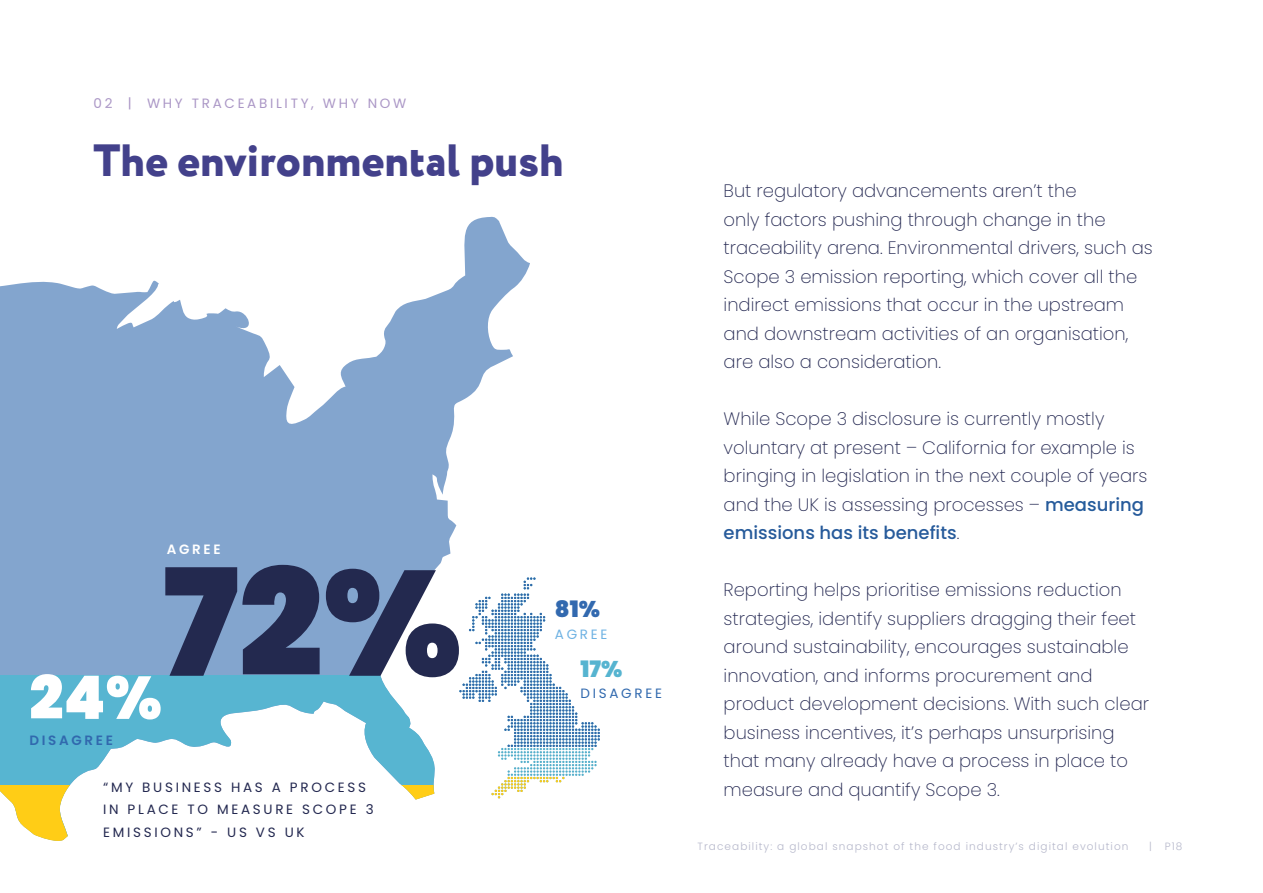
<style>
.page{position:relative;width:1263px;height:893px;background:#fff}
.page>*{position:absolute;margin:0;border:0;box-sizing:border-box;transform-origin:0 0}
.t1{font:900 148.5px "Poppins";color:#23294f}
.t2{font:900 60px "Poppins";color:#fff}
.t3{font:800 45px "Circe";color:#43418b}
.t4{font:900 22.65px "Poppins";color:#56b4d0}
.t5{font:900 22.65px "Poppins";color:#3269af}
.t6{font:200 18px/28.5px "Poppins";color:#232751}
.t7{font:13.5px/22.5px "Poppins";letter-spacing:.2em;color:#232850}
.t8{font:13.5px "Poppins";letter-spacing:.2em;color:#ab97c6}
.t9{font:600 13.5px "Poppins";letter-spacing:.2em;color:#3169ae}
.t10{font:13.5px "Poppins";letter-spacing:.2em;color:#3169ae}
.t11{font:600 13.5px "Poppins";letter-spacing:.2em;color:#fff}
.t12{font:13.5px "Poppins";letter-spacing:.2em;color:#6eb2e3}
.t13{font:300 10.5px "Poppins";letter-spacing:.1em;color:#b6b8cb}
.s1{font-weight:500;color:#275b9b}
.s2{font-weight:500;color:#245c9c}
</style>
<div class="page">
<svg style="left:0;top:216px;width:530px;height:361px;fill:#83a5ce"></svg>
<svg style="left:0;top:577px;width:600px;height:264px"></svg>
<p class="t8" style="left:94px;top:95px;width:314px">02 | WHY TRACEABILITY, WHY NOW</p>
<h3 class="t3" style="left:94px;top:130px;width:471px">The environmental push</h3>
<p class="t11" style="left:167px;top:542px;width:55px">AGREE</p>
<h1 class="t1" style="left:163px;top:538px;width:301px">72%</h1>
<h2 class="t2" style="left:29px;top:663px;width:134px">24%</h2>
<p class="t9" style="left:29px;top:732px;width:85px">DISAGREE</p>
<p class="t7" style="left:103px;top:776px;width:272px">“MY BUSINESS HAS A PROCESS<br>IN PLACE TO MEASURE SCOPE 3<br>EMISSIONS” - US VS UK</p>
<p class="t5" style="left:555px;top:596px;width:47px">81%</p>
<p class="t12" style="left:555px;top:626px;width:54px">AGREE</p>
<p class="t4" style="left:581px;top:656px;width:43px">17%</p>
<p class="t10" style="left:581px;top:685px;width:83px">DISAGREE</p>
<p class="t6" style="left:724px;top:177px;width:431px">But regulatory advancements aren’t the<br>only factors pushing through change in the traceability arena. Environmental drivers, such as Scope 3 emission reporting, which cover all the indirect emissions that occur in the upstream and downstream activities of an organisation, are also a consideration.</p>
<p class="t6" style="left:724px;top:405px;width:425px">While Scope 3 disclosure is currently mostly voluntary at present – California for example is bringing in legislation in the next couple of years and the UK is assessing processes – <span class="s1">m</span><span class="s2">eas</span><span class="s1">uring emissions has its benefits</span>.</p>
<p class="t6" style="left:724px;top:576px;width:427px">Reporting helps prioritise emissions reduction strategies, identify suppliers dragging their feet around sustainability, encourages sustainable innovation, and informs procurement and product development decisions. With such clear business incentives, it’s perhaps unsurprising that many already have a process in place to measure and quantify Scope 3.</p>
<p class="t13" style="left:698px;top:840px;width:432px">Traceability: a global snapshot of the food industry’s digital evolution</p>
<p class="t13" style="left:1149px;top:840px;width:35px">| P18</p>
</div>
